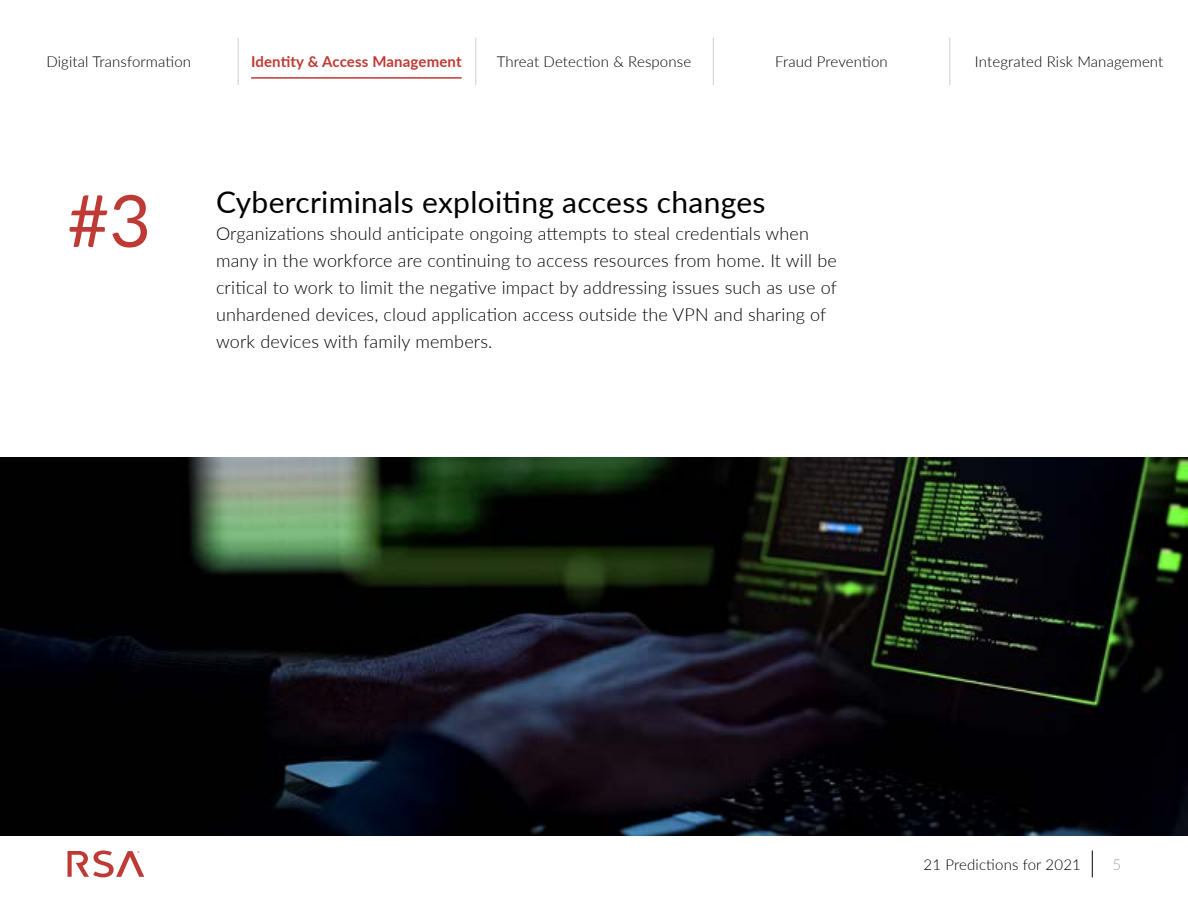
<style>
.page{position:relative;width:1188px;height:918px;background:#fff}
.page>*{position:absolute;margin:0;border:0;box-sizing:border-box;transform-origin:0 0}
.t1{font:72px "Lato";color:#be3a34}
.t2{font:30px "Lato";letter-spacing:.01em;color:#000}
.t3{font:300 18px/27px "Lato";letter-spacing:.01em;color:#000}
.t4{font:300 15px "Lato";letter-spacing:.01em;color:#000}
.t5{font:700 15px "Lato";letter-spacing:.01em;color:#be3a34}
.t6{font:300 15px "Lato";color:#9ea2a2}
</style>
<div class="page">
<svg style="left:1092px;top:850px;width:1px;height:27px"></svg>
<svg style="left:68px;top:851px;width:76px;height:26px"></svg>
<img style="left:0;top:458px;width:1188px;height:378px">
<hr style="left:251px;top:77px;width:211px;height:2px;background:#be3a34">
<hr style="left:238px;top:38px;width:1px;height:47px;background:#d0d3d4">
<hr style="left:475px;top:38px;width:1px;height:47px;background:#d0d3d4">
<hr style="left:713px;top:38px;width:1px;height:47px;background:#d0d3d4">
<hr style="left:949px;top:38px;width:1px;height:47px;background:#d0d3d4">
<p class="t4" style="left:46px;top:52px;width:146px">Digital Transformation</p>
<p class="t5" style="left:251px;top:51px;width:212px">Identity &amp; Access Management</p>
<p class="t4" style="left:497px;top:52px;width:196px">Threat Detection &amp; Response</p>
<p class="t4" style="left:775px;top:52px;width:114px">Fraud Prevention</p>
<p class="t4" style="left:975px;top:52px;width:190px">Integrated Risk Management</p>
<h1 class="t1" style="left:68px;top:169px;width:85px">#3</h1>
<h2 class="t2" style="left:216px;top:181px;width:551px">Cybercriminals exploiting access changes</h2>
<p class="t3" style="left:216px;top:220px;width:622px">Organizations should anticipate ongoing attempts to steal credentials when many in the workforce are continuing to access resources from home. It will be critical to work to limit the negative impact by addressing issues such as use of unhardened devices, cloud application access outside the VPN and sharing of work devices with family members.</p>
<p class="t4" style="left:924px;top:854px;width:159px">21 Predictions for 2021</p>
<p class="t6" style="left:1112px;top:854px;width:10px">5</p>
</div>
